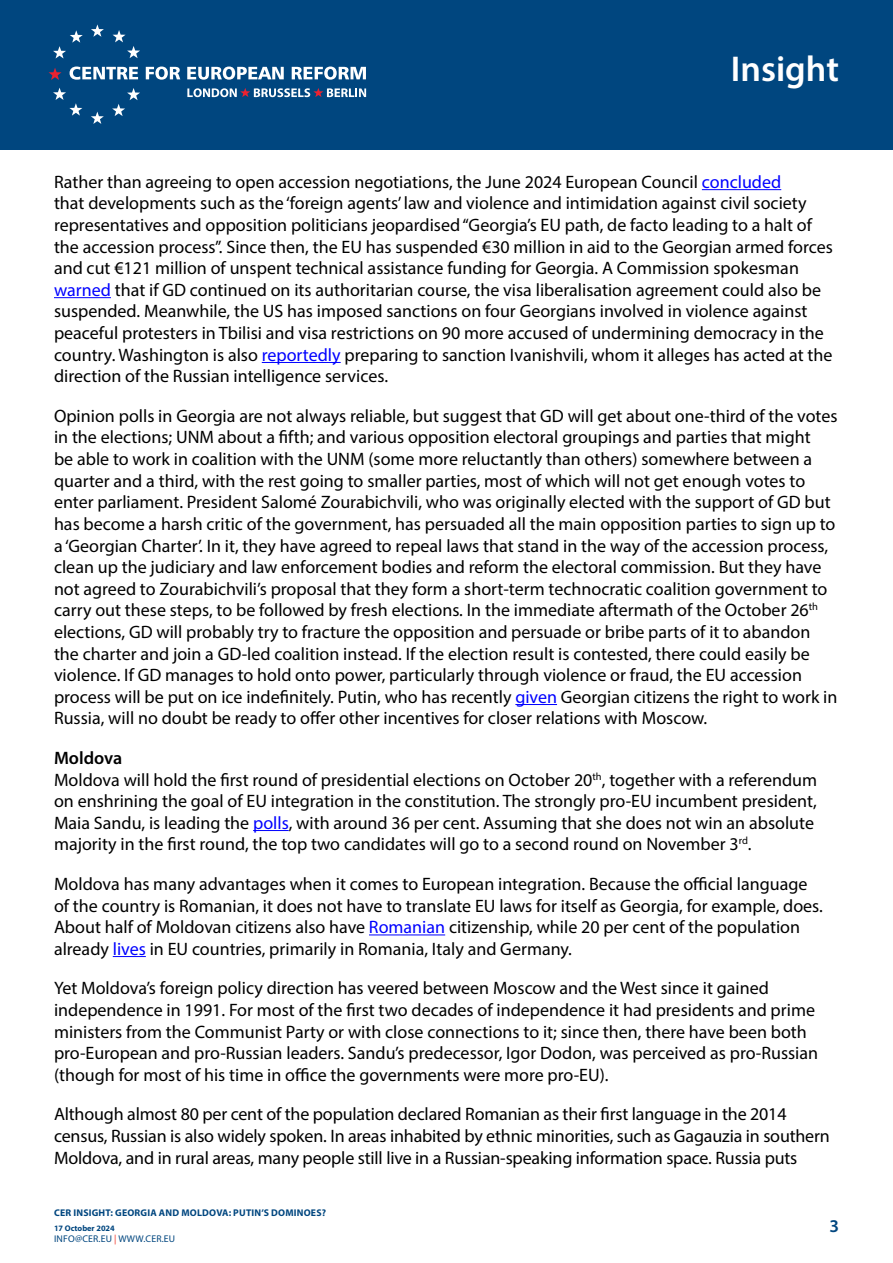
<style>
.page{position:relative;width:893px;height:1263px;background:#fff}
.page>*{position:absolute;margin:0;border:0;box-sizing:border-box;transform-origin:0 0}
.t1{font:600 36px "Myriad Pro";color:#fff}
.t2{font:18px/21.6px "Myriad Pro";color:#000}
.t3{font:600 18px "Myriad Pro";color:#00467f}
.t4{font:700 9.75px "Myriad Pro";letter-spacing:.02em;color:#00467f}
.t5{font:9.75px "Myriad Pro";letter-spacing:.02em;color:#00467f}
.t6{font:700 8.25px "Myriad Pro";color:#00467f}
.s1{color:#00f}
.s2{font-weight:600}
.s3{color:#ee3124}
</style>
<div class="page">
<hr style="left:702px;top:189px;width:79px;height:1px;background:#00f">
<hr style="left:54px;top:297px;width:57px;height:1px;background:#00f">
<hr style="left:262px;top:362px;width:79px;height:1px;background:#00f">
<hr style="left:515px;top:704px;width:42px;height:1px;background:#00f">
<hr style="left:253px;top:830px;width:36px;height:1px;background:#00f">
<hr style="left:369px;top:934px;width:76px;height:1px;background:#00f">
<hr style="left:113px;top:956px;width:33px;height:1px;background:#00f">
<div style="left:0;top:0;width:893px;height:150px;background:#00467f"></div>
<svg style="left:91px;top:24px;width:13px;height:13px"></svg>
<svg style="left:113px;top:30px;width:27px;height:28px"></svg>
<svg style="left:112px;top:88px;width:28px;height:28px"></svg>
<svg style="left:91px;top:112px;width:13px;height:12px"></svg>
<svg style="left:53px;top:88px;width:29px;height:28px"></svg>
<svg style="left:53px;top:30px;width:30px;height:28px"></svg>
<svg style="left:49px;top:68px;width:13px;height:12px"></svg>
<svg style="left:70px;top:67px;width:68px;height:13px"></svg>
<svg style="left:146px;top:67px;width:34px;height:13px"></svg>
<svg style="left:187px;top:67px;width:97px;height:13px"></svg>
<svg style="left:292px;top:67px;width:74px;height:13px"></svg>
<svg style="left:187px;top:88px;width:179px;height:9px"></svg>
<h1 class="t1" style="left:731px;top:46px;width:110px">Insight</h1>
<p class="t2" style="left:54px;top:171px;width:780px">Rather than agreeing to open accession negotiations, the June 2024 European Council <span class="s1">concluded<br></span>that developments such as the ‘foreign agents’ law and violence and intimidation against civil society representatives and opposition politicians jeopardised “Georgia’s EU path, de facto leading to a halt of the accession process”. Since then, the EU has suspended €30 million in aid to the Georgian armed forces and cut €121 million of unspent technical assistance funding for Georgia. A Commission spokesman <span class="s1">warned</span> that if GD continued on its authoritarian course, the visa liberalisation agreement could also be suspended. Meanwhile, the US has imposed sanctions on four Georgians involved in violence against peaceful protesters in Tbilisi and visa restrictions on 90 more accused of undermining democracy in the country. Washington is also <span class="s1">reportedly</span> preparing to sanction Ivanishvili, whom it alleges has acted at the direction of the Russian intelligence services.</p>
<p class="t2" style="left:54px;top:405px;width:785px">Opinion polls in Georgia are not always reliable, but suggest that GD will get about one-third of the votes in the elections; UNM about a fifth; and various opposition electoral groupings and parties that might<br>be able to work in coalition with the UNM (some more reluctantly than others) somewhere between a quarter and a third, with the rest going to smaller parties, most of which will not get enough votes to enter parliament. President Salomé Zourabichvili, who was originally elected with the support of GD but has become a harsh critic of the government, has persuaded all the main opposition parties to sign up to a ‘Georgian Charter’. In it, they have agreed to repeal laws that stand in the way of the accession process, clean up the judiciary and law enforcement bodies and reform the electoral commission. But they have not agreed to Zourabichvili’s proposal that they form a short-term technocratic coalition government to carry out these steps, to be followed by fresh elections. In the immediate aftermath of the October 26<sup>th </sup>elections, GD will probably try to fracture the opposition and persuade or bribe parts of it to abandon the charter and join a GD-led coalition instead. If the election result is contested, there could easily be violence. If GD manages to hold onto power, particularly through violence or fraud, the EU accession process will be put on ice indefinitely. Putin, who has recently <span class="s1">given</span> Georgian citizens the right to work in Russia, will no doubt be ready to offer other incentives for closer relations with Moscow.</p>
<p class="t2" style="left:54px;top:747px;width:765px"><span class="s2">Moldova<br></span>Moldova will hold the first round of presidential elections on October 20<sup>th</sup>, together with a referendum on enshrining the goal of EU integration in the constitution. The strongly pro-EU incumbent president, Maia Sandu, is leading the <span class="s1">polls</span>, with around 36 per cent. Assuming that she does not win an absolute majority in the first round, the top two candidates will go to a second round on November 3<sup>rd</sup>.</p>
<p class="t2" style="left:54px;top:873px;width:770px">Moldova has many advantages when it comes to European integration. Because the official language of the country is Romanian, it does not have to translate EU laws for itself as Georgia, for example, does.<br>About half of Moldovan citizens also have <span class="s1">Romanian</span> citizenship, while 20 per cent of the population already <span class="s1">lives</span> in EU countries, primarily in Romania, Italy and Germany.</p>
<p class="t2" style="left:54px;top:977px;width:766px">Yet Moldova’s foreign policy direction has veered between Moscow and the West since it gained independence in 1991. For most of the first two decades of independence it had presidents and prime ministers from the Communist Party or with close connections to it; since then, there have been both pro-European and pro-Russian leaders. Sandu’s predecessor, Igor Dodon, was perceived as pro-Russian (though for most of his time in office the governments were more pro-EU).</p>
<p class="t2" style="left:54px;top:1103px;width:777px">Although almost 80 per cent of the population declared Romanian as their first language in the 2014 census, Russian is also widely spoken. In areas inhabited by ethnic minorities, such as Gagauzia in southern<br>Moldova, and in rural areas, many people still live in a Russian-speaking information space. Russia puts</p>
<p class="t4" style="left:54px;top:1207px;width:273px">CER INSIGHT: GEORGIA AND MOLDOVA: PUTIN’S DOMINOES?</p>
<p class="t6" style="left:54px;top:1223px;width:62px">17 October 2024</p>
<p class="t5" style="left:54px;top:1233px;width:123px">INFO@CER.EU <span class="s3">|</span> WWW.CER.EU</p>
<p class="t3" style="left:829px;top:1215px;width:11px">3</p>
</div>
